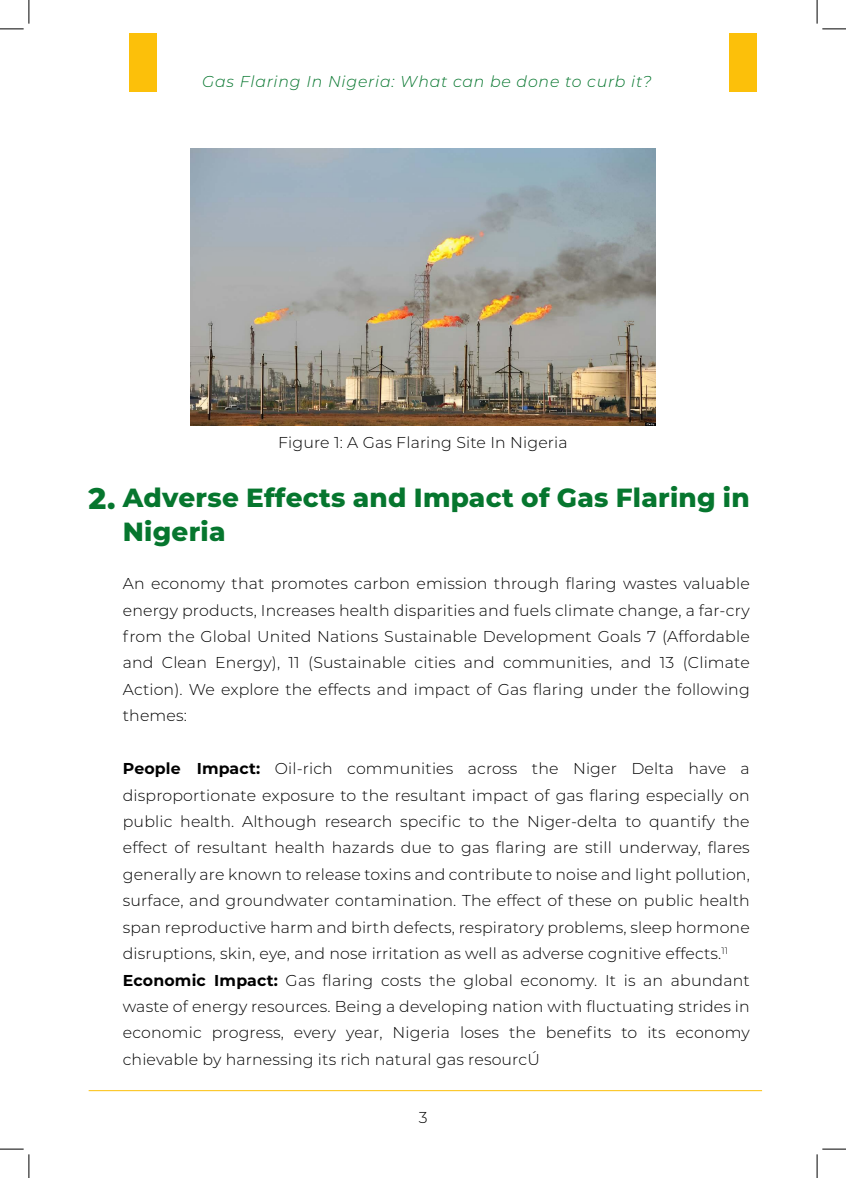
<style>
.page{position:relative;width:846px;height:1178px;background:#fff}
.page>*{position:absolute;margin:0;border:0;box-sizing:border-box;transform-origin:0 0}
.t1{font:800 29.75px "Montserrat";color:#06762e}
.t2{font:800 26.25px/34.1px "Montserrat";letter-spacing:.01em;color:#06762e}
.t3{font:300 15.75px/26.4px "Montserrat";letter-spacing:.01em;color:#000;text-align:justify}
.t4{font:italic 300 15.75px "Montserrat";letter-spacing:.05em;color:#06762e}
.t5{font:300 15.75px "Montserrat";color:#020202}
.s1{font-weight:700}
</style>
<div class="page">
<hr style="left:89px;top:1090px;width:672px;height:1px;background:#fcc00a">
<div style="left:130px;top:33px;width:27px;height:59px;background:#fcc00a"></div>
<div style="left:729px;top:33px;width:27px;height:59px;background:#fcc00a"></div>
<img style="left:190px;top:149px;width:465px;height:276px">
<svg style="left:0;top:0;width:30px;height:30px"></svg>
<svg style="left:0;top:1148px;width:30px;height:30px"></svg>
<svg style="left:816px;top:0;width:29px;height:30px"></svg>
<svg style="left:816px;top:1148px;width:29px;height:30px"></svg>
<p class="t4" style="left:202px;top:71px;width:451px">Gas Flaring In Nigeria: What can be done to curb it?</p>
<p class="t3" style="left:278px;top:428px;width:291px">Figure 1: A Gas Flaring Site In Nigeria</p>
<h2 class="t2" style="left:123px;top:479px;width:628px">Adverse Effects and Impact of Gas Flaring in<br>Nigeria</h2>
<p class="t3" style="left:123px;top:570px;width:628px">An economy that promotes carbon emission through flaring wastes valuable energy products, Increases health disparities and fuels climate change, a far-cry from the Global United Nations Sustainable Development Goals 7 (Affordable and Clean Energy), 11 (Sustainable cities and communities, and 13 (Climate Action). We explore the effects and impact of Gas flaring under the following themes:</p>
<h1 class="t1" style="left:89px;top:477px;width:28px">2.</h1>
<p class="t3" style="left:123px;top:755px;width:628px;text-align:left"><span class="s1">People Impact:</span> Oil-rich communities across the Niger Delta have a disproportionate exposure to the resultant impact of gas flaring especially on public health. Although research specific to the Niger-delta to quantify the effect of resultant health hazards due to gas flaring are still underway, flares generally are known to release toxins and contribute to noise and light pollution, surface, and groundwater contamination. The effect of these on public health span reproductive harm and birth defects, respiratory problems, sleep hormone disruptions, skin, eye, and nose irritation as well as adverse cognitive effects.<sup>11<br></sup><span class="s1">Economic Impact:</span> Gas flaring costs the global economy. It is an abundant waste of energy resources. Being a developing nation with fluctuating strides in economic progress, every year, Nigeria loses the benefits to its economy chievable by harnessing its rich natural gas resourcÚ</p>
<p class="t5" style="left:418px;top:1107px;width:10px">3</p>
</div>
